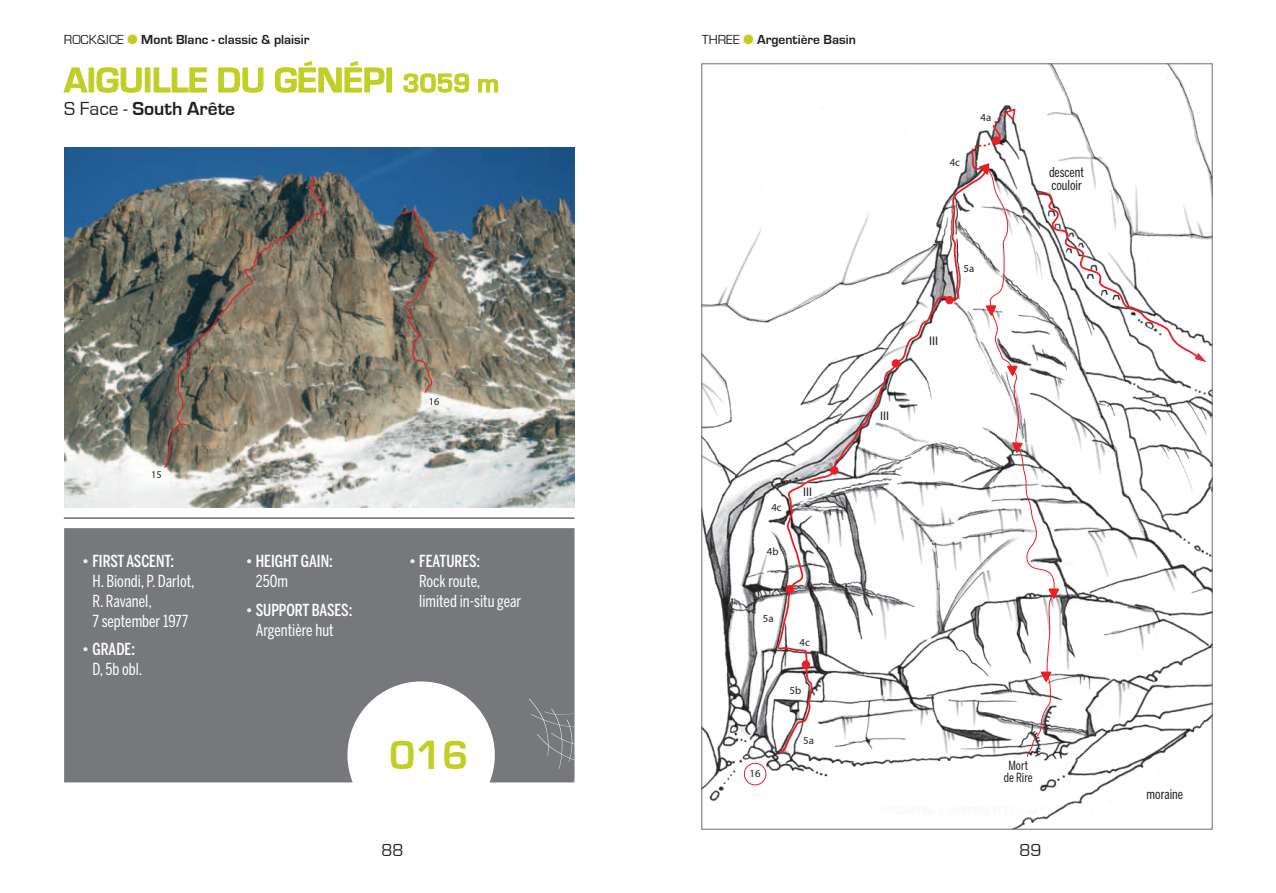
<style>
.page{position:relative;width:1276px;height:893px;background:#fff}
.page>*{position:absolute;margin:0;border:0;box-sizing:border-box;transform-origin:0 0}
.t1{font:700 42px "Eurostile";color:#c1ce23}
.t2{font:700 36px "Eurostile";color:#c1ce23}
.t3{font:700 19.5px "Eurostile";color:#231f20}
.t4{font:18px "Eurostile";color:#231f20}
.t5{font:16.5px/19.8px "Benton Sans Comp";color:#fff}
.t6{font:500 16.5px "Benton Sans Comp";color:#fff}
.t7{font:700 13.5px "Eurostile";color:#231f20}
.t8{font:13.5px/13.5px "Benton Sans Comp";color:#231f20}
.t9{font:13.5px "Eurostile";color:#231f20}
.t10{font:12.6px/12.6px "Benton Sans Comp";color:#231f20;text-align:center}
.t11{font:12.6px "Myriad";color:#231f20}
.t12{font:10.8px "Myriad";color:#231f20}
.t13{font:10.35px "Myriad";color:#231f20}
.s1{font-size:27px}
.s2{font-weight:400}
</style>
<div class="page">
<hr style="left:64px;top:518px;width:510px;height:1px;background:#231f20">
<img style="left:703px;top:65px;width:507px;height:763px">
<svg style="left:775px;top:148px;width:212px;height:607px"></svg>
<div style="left:802px;top:661px;width:7px;height:7px;background:#ee1d23;border-radius:50%"></div>
<div style="left:802px;top:660px;width:8px;height:9px;border:1px solid #ee1d23;border-radius:50%"></div>
<div style="left:786px;top:586px;width:7px;height:7px;background:#ee1d23;border-radius:50%"></div>
<div style="left:785px;top:585px;width:8px;height:8px;border:1px solid #ee1d23;border-radius:50%"></div>
<div style="left:830px;top:467px;width:8px;height:7px;background:#ee1d23;border-radius:50%"></div>
<div style="left:830px;top:466px;width:8px;height:9px;border:1px solid #ee1d23;border-radius:50%"></div>
<div style="left:892px;top:360px;width:7px;height:7px;background:#ee1d23;border-radius:50%"></div>
<div style="left:891px;top:359px;width:9px;height:8px;border:1px solid #ee1d23;border-radius:50%"></div>
<div style="left:946px;top:296px;width:7px;height:8px;background:#ee1d23;border-radius:50%"></div>
<div style="left:945px;top:296px;width:8px;height:8px;border:1px solid #ee1d23;border-radius:50%"></div>
<svg style="left:970px;top:107px;width:46px;height:45px"></svg>
<svg style="left:979px;top:163px;width:227px;height:595px"></svg>
<div style="left:744px;top:763px;width:22px;height:22px;border:1px solid #ee1d23;border-radius:50%"></div>
<img style="left:64px;top:148px;width:510px;height:359px">
<img style="left:163px;top:176px;width:163px;height:293px">
<img style="left:400px;top:208px;width:36px;height:186px">
<svg style="left:64px;top:528px;width:510px;height:254px;fill:#76787b"></svg>
<svg style="left:63px;top:67px;width:25px;height:26px"></svg>
<div style="left:89px;top:68px;width:5px;height:24px;border:1px solid #c1ce23"></div>
<svg style="left:96px;top:67px;width:46px;height:26px"></svg>
<div style="left:145px;top:68px;width:5px;height:24px;border:1px solid #c1ce23"></div>
<svg style="left:153px;top:67px;width:54px;height:26px"></svg>
<svg style="left:218px;top:67px;width:46px;height:26px"></svg>
<svg style="left:275px;top:61px;width:110px;height:32px"></svg>
<div style="left:386px;top:68px;width:6px;height:24px;border:1px solid #c1ce23"></div>
<svg style="left:403px;top:73px;width:66px;height:20px"></svg>
<svg style="left:478px;top:79px;width:20px;height:14px"></svg>
<svg style="left:529px;top:699px;width:46px;height:83px"></svg>
<p class="t9" style="left:64px;top:33px;width:61px">ROCK&amp;ICE</p>
<p class="t7" style="left:141px;top:33px;width:170px">Mont Blanc - classic &amp; plaisir</p>
<p class="t9" style="left:702px;top:33px;width:39px">THREE</p>
<p class="t7" style="left:757px;top:33px;width:100px">Argentière Basin</p>
<h2 class="t2" style="left:64px;top:63px;width:436px">AIGUILLE DU GÉNÉPI <span class="s1">3059 m</span></h2>
<p class="t3" style="left:64px;top:100px;width:172px"><span class="s2">S Face -</span> South Arête</p>
<p class="t13" style="left:151px;top:469px;width:12px">15</p>
<p class="t6" style="left:82px;top:552px;width:94px">• FIRST ASCENT:</p>
<p class="t5" style="left:92px;top:571px;width:104px">H. Biondi, P. Darlot,<br>R. Ravanel,<br>7 september 1977</p>
<p class="t6" style="left:82px;top:640px;width:55px">• GRADE:</p>
<p class="t5" style="left:92px;top:659px;width:51px">D, 5b obl.</p>
<p class="t13" style="left:429px;top:397px;width:12px">16</p>
<p class="t6" style="left:245px;top:552px;width:89px">• HEIGHT GAIN:</p>
<p class="t5" style="left:256px;top:571px;width:34px">250m</p>
<p class="t6" style="left:245px;top:600px;width:109px">• SUPPORT BASES:</p>
<p class="t5" style="left:256px;top:620px;width:79px">Argentière hut</p>
<p class="t6" style="left:409px;top:552px;width:73px">• FEATURES:</p>
<p class="t5" style="left:419px;top:571px;width:104px">Rock route, limited in-situ gear</p>
<h1 class="t1" style="left:389px;top:735px;width:81px">016</h1>
<p class="t4" style="left:381px;top:841px;width:24px">88</p>
<p class="t12" style="left:771px;top:502px;width:12px">4c</p>
<p class="t12" style="left:767px;top:546px;width:13px">4b</p>
<p class="t11" style="left:803px;top:486px;width:11px">III</p>
<p class="t12" style="left:763px;top:613px;width:12px">5a</p>
<p class="t12" style="left:799px;top:636px;width:12px">4c</p>
<p class="t12" style="left:789px;top:685px;width:13px">5b</p>
<p class="t12" style="left:749px;top:768px;width:13px">16</p>
<p class="t12" style="left:803px;top:735px;width:12px">5a</p>
<p class="t11" style="left:880px;top:410px;width:11px">III</p>
<p class="t12" style="left:949px;top:157px;width:12px">4c</p>
<p class="t12" style="left:980px;top:112px;width:12px">4a</p>
<p class="t11" style="left:929px;top:335px;width:11px">III</p>
<p class="t12" style="left:963px;top:263px;width:12px">5a</p>
<p class="t8" style="left:1049px;top:165px;width:37px">descent couloir</p>
<p class="t10" style="left:1004px;top:759px;width:30px">Mort de Rire</p>
<p class="t4" style="left:1019px;top:841px;width:24px">89</p>
<p class="t8" style="left:1146px;top:787px;width:38px">moraine</p>
</div>
